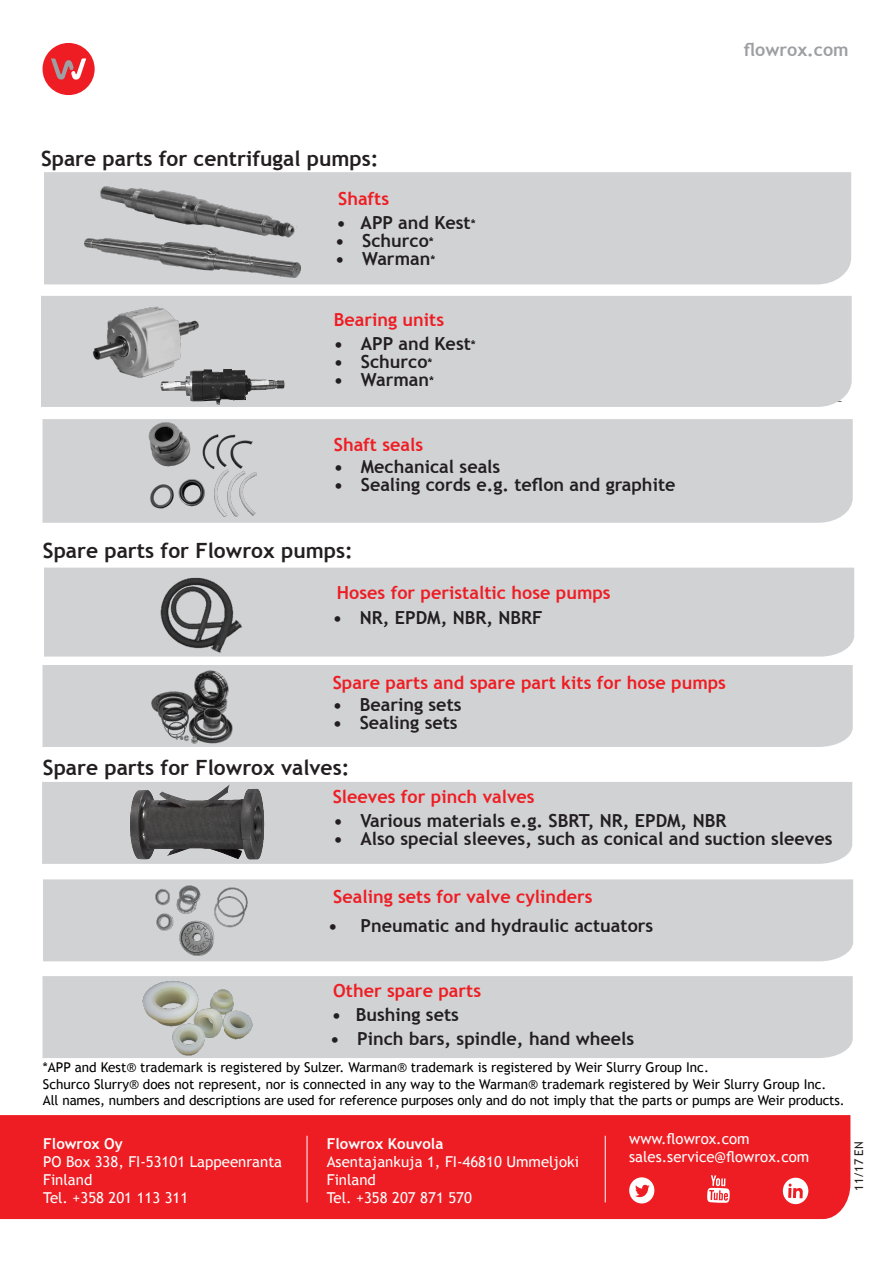
<style>
.page{position:relative;width:893px;height:1263px;background:#fff}
.page>*{position:absolute;margin:0;border:0;box-sizing:border-box;transform-origin:0 0}
.t1{font:700 21px "Trebuchet MS";color:#231f20}
.t2{font:700 18px "Trebuchet MS";color:#231f20}
.t3{font:700 18px "Trebuchet MS";color:#ee1d23}
.t4{font:700 18px "Trebuchet MS";color:#9d9fa2}
.t5{font:15px/18px "Trebuchet MS";color:#fff}
.t6{font:700 15px "Trebuchet MS";color:#fff}
.t7{font:13.5px "Trebuchet MS";color:#000001}
.t8{font:12px "Trebuchet MS";color:#231f20}
.s1{font-weight:400;font-size:13.5px;color:#000001}
</style>
<div class="page">
<div style="left:42px;top:782px;width:810px;height:82px;background:#d1d2d4"></div>
<div style="left:43px;top:43px;width:52px;height:52px;background:#ee1d23;border-radius:50%"></div>
<svg style="left:51px;top:58px;width:35px;height:22px"></svg>
<div style="left:41px;top:296px;width:811px;height:111px;background:#d1d2d4"></div>
<div style="left:44px;top:172px;width:807px;height:112px;background:#d1d2d4"></div>
<div style="left:43px;top:419px;width:810px;height:104px;background:#d1d2d4"></div>
<div style="left:43px;top:665px;width:810px;height:82px;background:#d1d2d4"></div>
<div style="left:43px;top:976px;width:810px;height:82px;background:#d1d2d4"></div>
<div style="left:43px;top:879px;width:810px;height:82px;background:#d1d2d4"></div>
<img style="left:84px;top:172px;width:227px;height:91px">
<img style="left:144px;top:879px;width:116px;height:81px">
<img style="left:136px;top:976px;width:124px;height:82px">
<img style="left:127px;top:782px;width:140px;height:82px">
<div style="left:44px;top:568px;width:810px;height:89px;background:#d1d2d4"></div>
<img style="left:144px;top:573px;width:116px;height:84px">
<img style="left:132px;top:419px;width:140px;height:97px">
<img style="left:84px;top:296px;width:126px;height:96px">
<img style="left:156px;top:320px;width:134px;height:142px">
<img style="left:85px;top:238px;width:216px;height:39px">
<img style="left:135px;top:667px;width:125px;height:76px">
<div style="left:0;top:1115px;width:850px;height:104px;background:#ee1d23"></div>
<hr style="left:605px;top:1136px;width:1px;height:66px;background:#fff">
<svg style="left:629px;top:1177px;width:25px;height:26px"></svg>
<svg style="left:783px;top:1177px;width:26px;height:27px"></svg>
<svg style="left:788px;top:1183px;width:15px;height:15px"></svg>
<svg style="left:707px;top:1175px;width:23px;height:28px"></svg>
<hr style="left:307px;top:1136px;width:1px;height:66px;background:#fff">
<p class="t4" style="left:744px;top:39px;width:107px">flowrox.com</p>
<p class="t1" style="left:41px;top:145px;width:339px">Spare parts for centrifugal pumps:</p>
<p class="t3" style="left:338px;top:187px;width:53px">Shafts</p>
<p class="t2" style="left:337px;top:211px;width:141px">• APP and Kest<span class="s1">*</span></p>
<p class="t2" style="left:335px;top:229px;width:100px">• Schurco<span class="s1">*</span></p>
<p class="t2" style="left:335px;top:247px;width:102px">• Warman<span class="s1">*</span></p>
<p class="t3" style="left:334px;top:308px;width:112px">Bearing units</p>
<p class="t2" style="left:334px;top:332px;width:144px">• APP and Kest<span class="s1">*</span></p>
<p class="t2" style="left:334px;top:350px;width:100px">• Schurco<span class="s1">*</span></p>
<p class="t2" style="left:334px;top:368px;width:102px">• Warman<span class="s1">*</span></p>
<p class="t3" style="left:334px;top:433px;width:91px">Shaft seals</p>
<p class="t2" style="left:334px;top:456px;width:168px">• Mechanical seals</p>
<p class="t2" style="left:334px;top:474px;width:343px">• Sealing cords e.g. teflon and graphite</p>
<p class="t1" style="left:43px;top:537px;width:311px">Spare parts for Flowrox pumps:</p>
<p class="t3" style="left:337px;top:582px;width:275px">Hoses for peristaltic hose pumps</p>
<p class="t2" style="left:333px;top:607px;width:211px">• NR, EPDM, NBR, NBRF</p>
<p class="t3" style="left:333px;top:671px;width:395px">Spare parts and spare part kits for hose pumps</p>
<p class="t2" style="left:333px;top:693px;width:130px">• Bearing sets</p>
<p class="t2" style="left:333px;top:711px;width:126px">• Sealing sets</p>
<p class="t1" style="left:43px;top:755px;width:308px">Spare parts for Flowrox valves:</p>
<p class="t3" style="left:333px;top:785px;width:203px">Sleeves for pinch valves</p>
<p class="t2" style="left:333px;top:809px;width:394px">• Various materials e.g. SBRT, NR, EPDM, NBR</p>
<p class="t2" style="left:333px;top:827px;width:501px">• Also special sleeves, such as conical and suction sleeves</p>
<p class="t3" style="left:333px;top:886px;width:261px">Sealing sets for valve cylinders</p>
<p class="t2" style="left:328px;top:914px;width:327px">• Pneumatic and hydraulic actuators</p>
<p class="t3" style="left:333px;top:980px;width:149px">Other spare parts</p>
<p class="t2" style="left:332px;top:1004px;width:129px">• Bushing sets</p>
<p class="t2" style="left:330px;top:1028px;width:306px">• Pinch bars, spindle, hand wheels</p>
<p class="t7" style="left:43px;top:1059px;width:667px">*APP and Kest® trademark is registered by Sulzer. Warman® trademark is registered by Weir Slurry Group Inc.</p>
<p class="t7" style="left:43px;top:1076px;width:785px">Schurco Slurry® does not represent, nor is connected in any way to the Warman® trademark registered by Weir Slurry Group Inc.</p>
<p class="t7" style="left:43px;top:1092px;width:803px">All names, numbers and descriptions are used for reference purposes only and do not imply that the parts or pumps are Weir products.</p>
<p class="t6" style="left:43px;top:1134px;width:81px">Flowrox Oy</p>
<p class="t5" style="left:43px;top:1153px;width:240px">PO Box 338, FI-53101 Lappeenranta</p>
<p class="t5" style="left:43px;top:1171px;width:51px">Finland</p>
<p class="t5" style="left:43px;top:1189px;width:147px">Tel. +358 201 113 311</p>
<p class="t6" style="left:327px;top:1134px;width:118px">Flowrox Kouvola</p>
<p class="t5" style="left:327px;top:1153px;width:254px">Asentajankuja 1, FI-46810 Ummeljoki<br>Finland</p>
<p class="t5" style="left:327px;top:1189px;width:147px">Tel. +358 207 871 570</p>
<p class="t5" style="left:629px;top:1129px;width:122px">www.flowrox.com</p>
<p class="t5" style="left:629px;top:1147px;width:182px">sales.service@flowrox.com</p>
<p class="t8" style="left:851px;top:1190px;width:51px;rotate:-90deg">11/17 EN</p>
</div>
